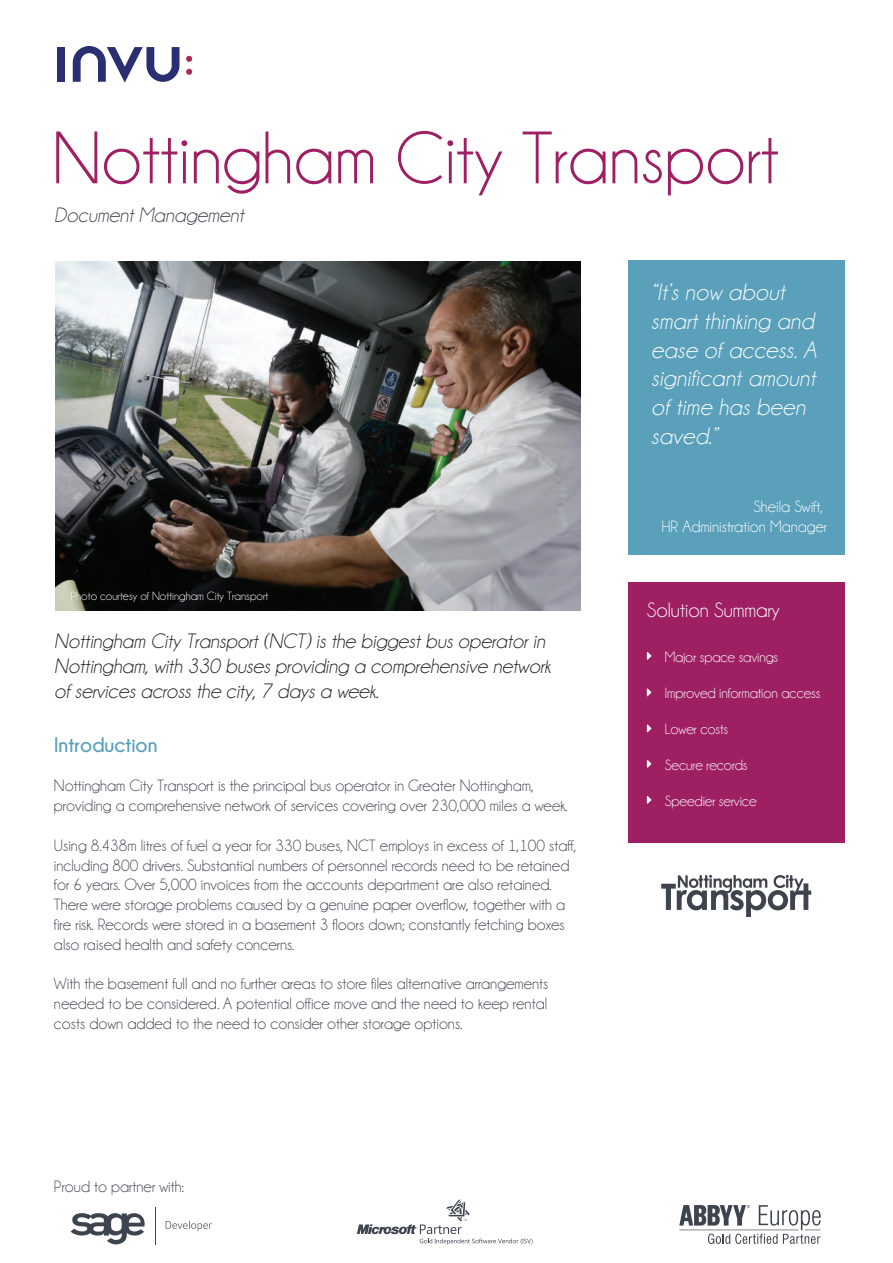
<style>
.page{position:relative;width:893px;height:1263px;background:#fff}
.page>*{position:absolute;margin:0;border:0;box-sizing:border-box;transform-origin:0 0}
.t1{font:75px "Champagne&Limousines";color:#9e2063}
.t2{font:italic 24px/28.8px "Champagne&Limousines";letter-spacing:.015em;color:#fff}
.t3{font:italic 21px/25.2px "Champagne&Limousines";color:#231f20}
.t4{font:italic 21px "Champagne&Limousines";color:#3e444f}
.t5{font:21px "Champagne&Limousines";color:#fff}
.t6{font:700 21px "Champagne&Limousines";color:#5aa0bb}
.t7{font:16.5px/19.8px "Champagne&Limousines";color:#3e444f}
.t8{font:16.5px/19.8px "Champagne&Limousines";color:#fff;text-align:right}
.t9{font:15px "Champagne&Limousines";letter-spacing:-.01em;color:#fff}
.t10{font:12px "Champagne&Limousines";color:#fff}
</style>
<div class="page">
<img style="left:55px;top:261px;width:525px;height:349px">
<div style="left:628px;top:261px;width:217px;height:294px;background:#5aa0bb"></div>
<div style="left:57px;top:47px;width:8px;height:35px;background:#292f70"></div>
<svg style="left:73px;top:46px;width:107px;height:37px"></svg>
<svg style="left:186px;top:56px;width:6px;height:6px"></svg>
<svg style="left:186px;top:69px;width:6px;height:6px"></svg>
<div style="left:628px;top:583px;width:216px;height:260px;background:#9e2063"></div>
<svg style="left:647px;top:724px;width:4px;height:8px"></svg>
<svg style="left:647px;top:652px;width:4px;height:8px"></svg>
<hr style="left:155px;top:1207px;width:1px;height:37px;background:#3e444f">
<svg style="left:71px;top:1213px;width:74px;height:31px"></svg>
<svg style="left:166px;top:1221px;width:46px;height:10px"></svg>
<svg style="left:679px;top:1205px;width:142px;height:39px"></svg>
<svg style="left:357px;top:1199px;width:176px;height:46px"></svg>
<svg style="left:647px;top:688px;width:4px;height:8px"></svg>
<svg style="left:647px;top:760px;width:4px;height:8px"></svg>
<svg style="left:647px;top:796px;width:4px;height:8px"></svg>
<svg style="left:661px;top:875px;width:150px;height:42px"></svg>
<h1 class="t1" style="left:52px;top:120px;width:728px">Nottingham City Transport</h1>
<p class="t4" style="left:54px;top:204px;width:191px">Document Management</p>
<h2 class="t2" style="left:651px;top:278px;width:167px">“It’s now about smart thinking and ease of access. A significant amount of time has been saved.”</h2>
<p class="t10" style="left:71px;top:590px;width:199px">Photo courtesy of Nottingham City Transport</p>
<p class="t3" style="left:54px;top:629px;width:498px">Nottingham City Transport (NCT) is the biggest bus operator in<br>Nottingham, with 330 buses providing a comprehensive network of services across the city, 7 days a week.</p>
<p class="t6" style="left:54px;top:733px;width:105px">Introduction</p>
<p class="t7" style="left:54px;top:776px;width:515px">Nottingham City Transport is the principal bus operator in Greater Nottingham, providing a comprehensive network of services covering over 230,000 miles a week.</p>
<p class="t7" style="left:54px;top:835px;width:524px">Using 8.438m litres of fuel a year for 330 buses, NCT employs in excess of 1,100 staff, including 800 drivers. Substantial numbers of personnel records need to be retained for 6 years. Over 5,000 invoices from the accounts department are also retained.<br>There were storage problems caused by a genuine paper overflow, together with a fire risk. Records were stored in a basement 3 floors down; constantly fetching boxes also raised health and safety concerns.</p>
<p class="t7" style="left:54px;top:974px;width:496px;text-align:justify">With the basement full and no further areas to store files alternative arrangements needed to be considered. A potential office move and the need to keep rental costs down added to the need to consider other storage options.</p>
<p class="t7" style="left:54px;top:1176px;width:131px">Proud to partner with:</p>
<p class="t8" style="left:662px;top:497px;width:167px">Sheila Swift,<br>HR Administration Manager</p>
<p class="t5" style="left:647px;top:600px;width:135px">Solution Summary</p>
<p class="t9" style="left:665px;top:649px;width:115px">Major space savings</p>
<p class="t9" style="left:665px;top:685px;width:157px">Improved information access</p>
<p class="t9" style="left:665px;top:721px;width:65px">Lower costs</p>
<p class="t9" style="left:665px;top:757px;width:84px">Secure records</p>
<p class="t9" style="left:665px;top:793px;width:93px">Speedier service</p>
</div>
